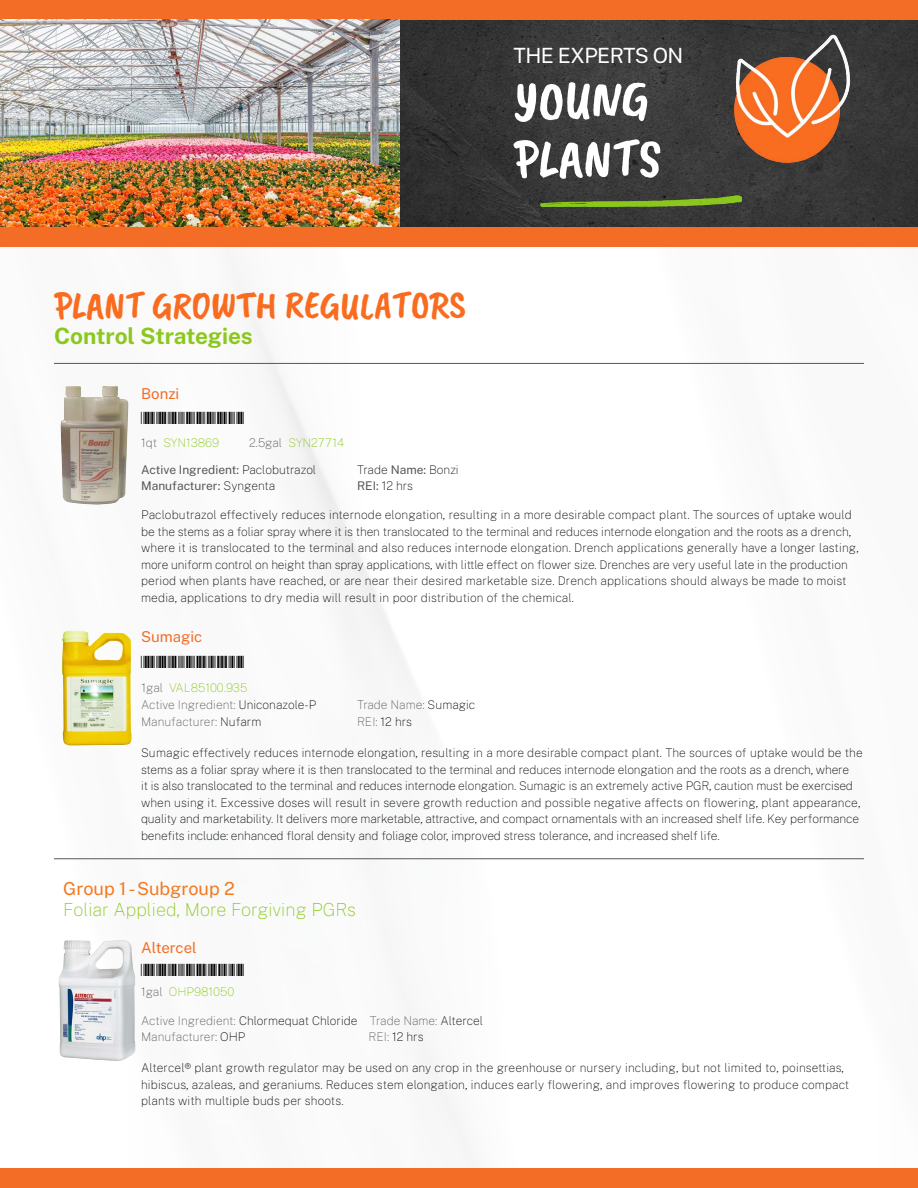
<style>
.page{position:relative;width:918px;height:1188px;background:#fff}
.page>*{position:absolute;margin:0;border:0;box-sizing:border-box;transform-origin:0 0}
.t1{font:54px/58.5px "Caveat Brush";color:#fff}
.t2{font:39px "Caveat Brush";color:#f96c20}
.t3{font:700 22.5px "Public Sans";color:#8bc81d}
.t4{font:21px "Public Sans";letter-spacing:-.03em;color:#fff}
.t5{font:100 18px "Public Sans";color:#8bc81d}
.t6{font:18px "Public Sans";color:#f37921}
.t7{font:16.2px "Free 3 of 9 Extended";color:#000;scale:1.67 1}
.t8{font:15px "Public Sans";color:#f36d26}
.t9{font:100 12px/16.5px "Public Sans";letter-spacing:-.005em;color:#000}
.t10{font:100 12px/16.5px "Public Sans";color:#575757}
.t11{font:100 12px "Public Sans";color:#8bc81d}
.t12{font:12px "Public Sans";color:#575757}
.s1{color:#575757}
.s2{font-weight:100;color:#000}
.s3{font-weight:400;color:#575757}
.s4{color:#000}
</style>
<div class="page">
<img style="left:54px;top:280px;width:810px;height:867px">
<div style="left:0;top:0;width:918px;height:20px;background:#f36d26"></div>
<div style="left:0;top:1168px;width:918px;height:20px;background:#f36d26"></div>
<div style="left:0;top:227px;width:918px;height:20px;background:#f36d26"></div>
<img style="left:0;top:20px;width:918px;height:207px">
<img style="left:716px;top:20px;width:152px;height:152px">
<img style="left:540px;top:194px;width:202px;height:16px">
<hr style="left:54px;top:363px;width:810px;height:1px;background:#575757">
<img style="left:62px;top:630px;width:15px;height:60px">
<img style="left:61px;top:386px;width:12px;height:114px">
<img style="left:59px;top:940px;width:77px;height:121px">
<hr style="left:54px;top:858px;width:810px;height:1px;background:#575757">
<h2 class="t2" style="left:54px;top:283px;width:413px">PLANT GROWTH REGULATORS</h2>
<h3 class="t3" style="left:54px;top:319px;width:200px">Control Strategies</h3>
<h3 class="t4" style="left:514px;top:41px;width:171px">THE EXPERTS ON</h3>
<h1 class="t1" style="left:514px;top:72px;width:149px">YOUNG<br>PLANTS</h1>
<p class="t8" style="left:141px;top:383px;width:40px">Bonzi</p>
<p class="t11" style="left:141px;top:434px;width:79px"><span class="s1">1qt</span> SYN13869</p>
<p class="t11" style="left:249px;top:434px;width:97px"><span class="s1">2.5gal</span> SYN27714</p>
<p class="t12" style="left:141px;top:461px;width:177px">Active Ingredient: <span class="s2">Paclobutrazol</span></p>
<p class="t9" style="left:357px;top:461px;width:103px">Trade <span class="s3">Name:</span> Bonzi</p>
<p class="t12" style="left:141px;top:477px;width:136px">Manufacturer: <span class="s2">Syngenta</span></p>
<p class="t9" style="left:357px;top:477px;width:57px"><span class="s3">REI:</span> 12 hrs</p>
<p class="t9" style="left:141px;top:506px;width:719px">Paclobutrazol effectively reduces internode elongation, resulting in a more desirable compact plant. The sources of uptake would be the stems as a foliar spray where it is then translocated to the terminal and reduces internode elongation and the roots as a drench, where it is translocated to the terminal and also reduces internode elongation. Drench applications generally have a longer lasting, more uniform control on height than spray applications, with little effect on flower size. Drenches are very useful late in the production period when plants have reached, or are near their desired marketable size. Drench applications should always be made to moist media, applications to dry media will result in poor distribution of the chemical.</p>
<h3 class="t7" style="left:141px;top:409px;width:63px">*13300005*</h3>
<p class="t8" style="left:141px;top:626px;width:63px">Sumagic</p>
<h3 class="t7" style="left:141px;top:653px;width:63px">*13300142*</h3>
<p class="t11" style="left:142px;top:680px;width:107px"><span class="s1">1gal</span> VAL85100.935</p>
<p class="t10" style="left:141px;top:696px;width:177px">Active Ingredient: <span class="s4">Uniconazole-P</span></p>
<p class="t10" style="left:357px;top:696px;width:120px">Trade Name: <span class="s4">Sumagic</span></p>
<p class="t10" style="left:141px;top:713px;width:122px">Manufacturer: <span class="s4">Nufarm</span></p>
<p class="t9" style="left:357px;top:713px;width:56px"><span class="s1">REI:</span> 12 hrs</p>
<p class="t9" style="left:141px;top:744px;width:723px">Sumagic effectively reduces internode elongation, resulting in a more desirable compact plant. The sources of uptake would be the stems as a foliar spray where it is then translocated to the terminal and reduces internode elongation and the roots as a drench, where<br>it is also translocated to the terminal and reduces internode elongation. Sumagic is an extremely active PGR, caution must be exercised when using it. Excessive doses will result in severe growth reduction and possible negative affects on flowering, plant appearance, quality and marketability. It delivers more marketable, attractive, and compact ornamentals with an increased shelf life. Key performance benefits include: enhanced floral density and foliage color, improved stress tolerance, and increased shelf life.</p>
<h3 class="t6" style="left:63px;top:876px;width:173px">Group 1 - Subgroup 2</h3>
<h3 class="t5" style="left:63px;top:897px;width:294px">Foliar Applied, More Forgiving PGRs</h3>
<p class="t8" style="left:141px;top:937px;width:57px">Altercel</p>
<p class="t11" style="left:141px;top:984px;width:95px"><span class="s1">1gal</span> OHP981050</p>
<p class="t10" style="left:141px;top:1012px;width:344px">Active Ingredient: <span class="s4">Chlormequat Chloride</span> Trade Name: <span class="s4">Altercel<br></span>Manufacturer: <span class="s4">OHP</span></p>
<h3 class="t7" style="left:141px;top:961px;width:63px">*13300151*</h3>
<p class="t9" style="left:369px;top:1028px;width:56px"><span class="s1">REI:</span> 12 hrs</p>
<p class="t9" style="left:141px;top:1059px;width:710px">Altercel® plant growth regulator may be used on any crop in the greenhouse or nursery including, but not limited to, poinsettias, hibiscus, azaleas, and geraniums. Reduces stem elongation, induces early flowering, and improves flowering to produce compact plants with multiple buds per shoots.</p>
</div>
